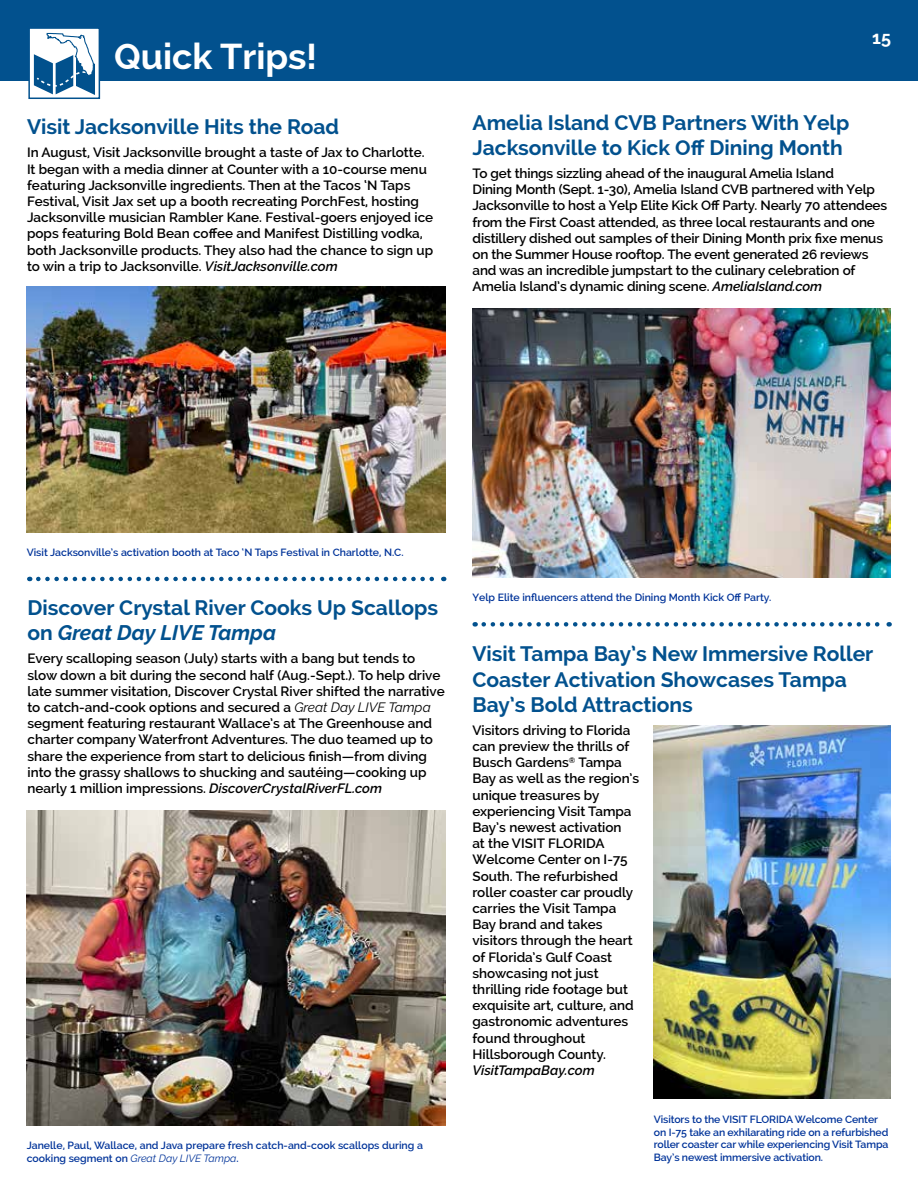
<style>
.page{position:relative;width:918px;height:1188px;background:#fff}
.page>*{position:absolute;margin:0;border:0;box-sizing:border-box;transform-origin:0 0}
.t1{font:700 36px "Raleway";color:#fff}
.t2{font:700 21px/25.2px "Raleway";color:#02518e}
.t3{font:700 18px "Raleway";color:#fff}
.t4{font:600 13.5px/16.2px "Raleway";color:#000}
.t5{font:italic 600 13.5px "Raleway";color:#000}
.t6{font:600 10.5px/12.6px "Raleway";letter-spacing:-.01em;color:#039}
.s1{font-style:italic}
.s2{font-weight:400;font-style:italic}
</style>
<div class="page">
<div style="left:0;top:0;width:918px;height:81px;background:#02518e"></div>
<div style="left:29px;top:28px;width:70px;height:70px;background:#fff"></div>
<svg style="left:34px;top:33px;width:61px;height:62px"></svg>
<div style="left:28px;top:27px;width:72px;height:72px;border:2px solid #02518e"></div>
<svg style="left:38px;top:577px;width:406px;height:4px"></svg>
<svg style="left:484px;top:622px;width:406px;height:5px"></svg>
<img style="left:27px;top:810px;width:418px;height:315px">
<img style="left:472px;top:308px;width:419px;height:269px">
<img style="left:27px;top:287px;width:418px;height:246px">
<img style="left:654px;top:726px;width:237px;height:372px">
<h1 class="t1" style="left:114px;top:36px;width:204px">Quick Trips!</h1>
<h2 class="t2" style="left:27px;top:115px;width:314px">Visit Jacksonville Hits the Road</h2>
<p class="t4" style="left:27px;top:145px;width:408px">In August, Visit Jacksonville brought a taste of Jax to Charlotte.<br>It began with a media dinner at Counter with a 10-course menu featuring Jacksonville ingredients. Then at the Tacos ‘N Taps Festival, Visit Jax set up a booth recreating PorchFest, hosting Jacksonville musician Rambler Kane. Festival-goers enjoyed ice pops featuring Bold Bean coffee and Manifest Distilling vodka, both Jacksonville products. They also had the chance to sign up to win a trip to Jacksonville. <span class="s1">VisitJacksonville.com</span></p>
<h3 class="t3" style="left:872px;top:27px;width:20px">15</h3>
<h2 class="t2" style="left:472px;top:110px;width:379px">Amelia Island CVB Partners With Yelp<br>Jacksonville to Kick Off Dining Month</h2>
<p class="t4" style="left:472px;top:165px;width:416px">To get things sizzling ahead of the inaugural Amelia Island<br>Dining Month (Sept. 1-30), Amelia Island CVB partnered with Yelp Jacksonville to host a Yelp Elite Kick Off Party. Nearly 70 attendees from the First Coast attended, as three local restaurants and one distillery dished out samples of their Dining Month prix fixe menus on the Summer House rooftop. The event generated 26 reviews and was an incredible jumpstart to the culinary celebration of Amelia Island’s dynamic dining scene. <span class="s1">AmeliaIsland.com</span></p>
<p class="t6" style="left:27px;top:546px;width:378px">Visit Jacksonville’s activation booth at Taco ‘N Taps Festival in Charlotte, N.C.</p>
<p class="t6" style="left:473px;top:591px;width:300px">Yelp Elite influencers attend the Dining Month Kick Off Party.</p>
<h2 class="t2" style="left:27px;top:595px;width:412px">Discover Crystal River Cooks Up Scallops on <span class="s1">Great Day LIVE Tampa</span></h2>
<p class="t4" style="left:27px;top:651px;width:419px">Every scalloping season (July) starts with a bang but tends to slow down a bit during the second half (Aug.-Sept.). To help drive late summer visitation, Discover Crystal River shifted the narrative to catch-and-cook options and secured a <span class="s2">Great Day LIVE Tampa </span>segment featuring restaurant Wallace’s at The Greenhouse and charter company Waterfront Adventures. The duo teamed up to share the experience from start to delicious finish—from diving into the grassy shallows to shucking and sautéing—cooking up nearly 1 million impressions. <span class="s1">DiscoverCrystalRiverFL.com</span></p>
<h2 class="t2" style="left:472px;top:642px;width:403px">Visit Tampa Bay’s New Immersive Roller<br>Coaster Activation Showcases Tampa<br>Bay’s Bold Attractions</h2>
<p class="t4" style="left:472px;top:722px;width:168px">Visitors driving to Florida can preview the thrills of<br>Busch Gardens<sup>®</sup> Tampa<br>Bay as well as the region’s unique treasures by experiencing Visit Tampa<br>Bay’s newest activation<br>at the VISIT FLORIDA<br>Welcome Center on I-75<br>South. The refurbished roller coaster car proudly carries the Visit Tampa<br>Bay brand and takes visitors through the heart of Florida’s Gulf Coast showcasing not just thrilling ride footage but exquisite art, culture, and gastronomic adventures found throughout<br>Hillsborough County.</p>
<p class="t5" style="left:472px;top:1062px;width:124px">VisitTampaBay.com</p>
<p class="t6" style="left:27px;top:1139px;width:398px">Janelle, Paul, Wallace, and Java prepare fresh catch-and-cook scallops during a cooking segment on <span class="s2">Great Day LIVE Tampa</span>.</p>
<p class="t6" style="left:654px;top:1113px;width:236px">Visitors to the VISIT FLORIDA Welcome Center on I-75 take an exhilarating ride on a refurbished roller coaster car while experiencing Visit Tampa Bay’s newest immersive activation.</p>
</div>
